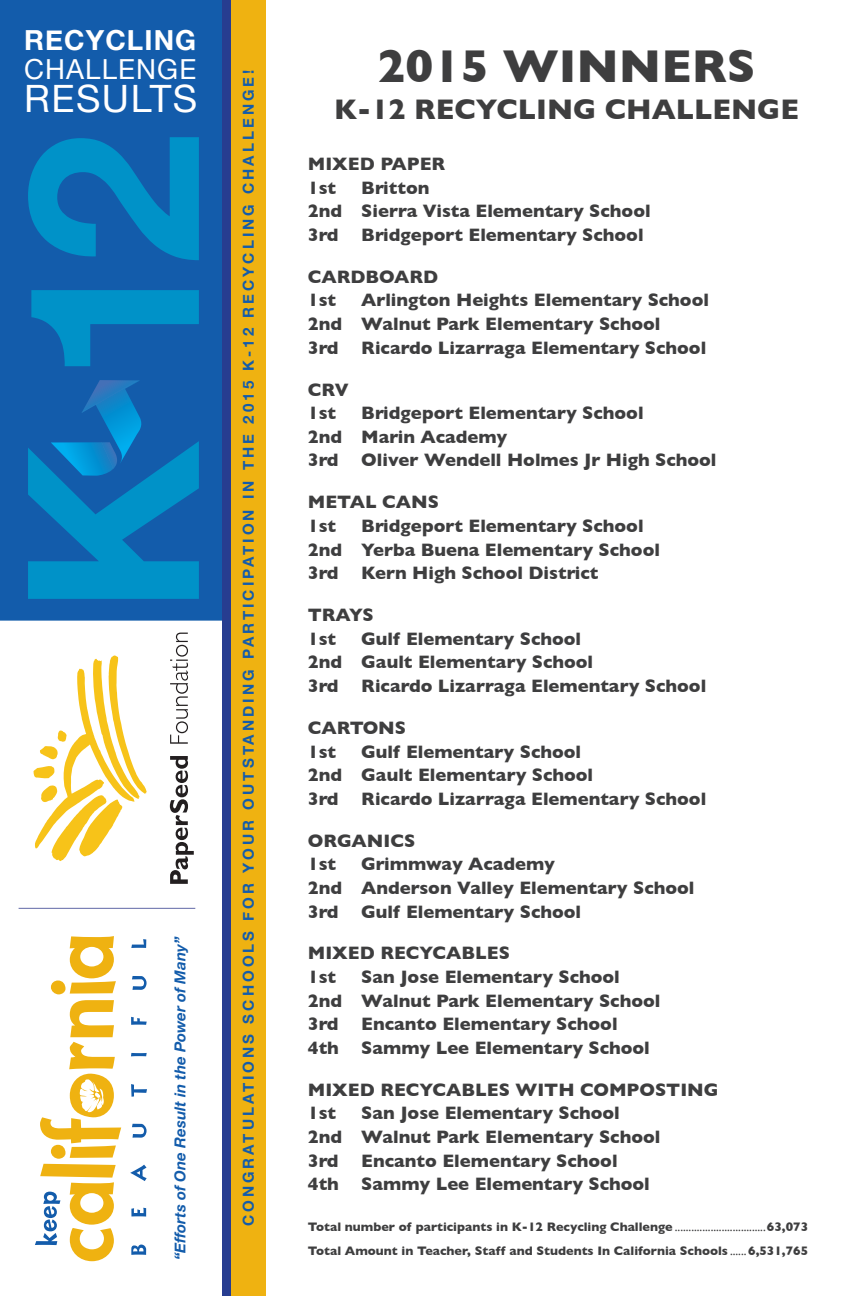
<style>
.page{position:relative;width:864px;height:1296px;background:#fff}
.page>*{position:absolute;margin:0;border:0;box-sizing:border-box;transform-origin:0 0}
.t1{font:700 46.95px "Gill Sans";color:#3e3e3f}
.t2{font:37.7px "Helvetica Neue";letter-spacing:.04em;color:#fff}
.t3{font:700 28.9px "Gill Sans";color:#3e3e3f}
.t4{font:700 27.65px/28.7px "Helvetica Neue";letter-spacing:.04em;color:#fff}
.t5{font:700 18.35px "Gill Sans";color:#3e3e3f}
.t6{font:700 15.1px "Helvetica Neue";letter-spacing:.2em;color:#135cab}
.t7{font:italic 700 15.1px "Helvetica Neue";color:#135cab}
.t8{font:700 12.6px "Gill Sans";color:#3e3e3f}
.s1{font-weight:400}
</style>
<div class="page">
<div style="left:225px;top:0;width:41px;height:1296px;background:#efb211"></div>
<div style="left:0;top:0;width:223px;height:621px;background:#135cab"></div>
<svg style="left:28px;top:137px;width:171px;height:462px;background:#0975b8"></svg>
<svg style="left:51px;top:380px;width:93px;height:96px;background:#1072bc"></svg>
<svg style="left:51px;top:936px;width:65px;height:58px"></svg>
<svg style="left:131px;top:1245px;width:15px;height:10px"></svg>
<svg style="left:131px;top:1208px;width:15px;height:9px"></svg>
<svg style="left:130px;top:1165px;width:17px;height:16px"></svg>
<svg style="left:132px;top:1124px;width:15px;height:14px"></svg>
<svg style="left:131px;top:1084px;width:16px;height:13px"></svg>
<svg style="left:131px;top:1053px;width:16px;height:3px"></svg>
<svg style="left:131px;top:1017px;width:16px;height:8px"></svg>
<svg style="left:132px;top:976px;width:15px;height:14px"></svg>
<svg style="left:131px;top:939px;width:15px;height:9px"></svg>
<svg style="left:35px;top:1000px;width:86px;height:261px"></svg>
<svg style="left:33px;top:655px;width:114px;height:206px"></svg>
<svg style="left:170px;top:756px;width:24px;height:128px"></svg>
<svg style="left:170px;top:633px;width:18px;height:111px"></svg>
<hr style="left:19px;top:908px;width:176px;height:1px;background:#6168a7">
<div style="left:223px;top:0;width:8px;height:1296px;background:#273d90"></div>
<p class="t4" style="left:24px;top:25px;width:174px">RECYCLING<br><span class="s1">CHALLENGE</span></p>
<p class="t2" style="left:24px;top:66px;width:175px">RESULTS</p>
<p class="t7" style="left:168px;top:1260px;width:325px;rotate:-90deg">“Efforts of One Result in the Power of Many”</p>
<p class="t6" style="left:235px;top:1226px;width:1158px;rotate:-90deg">CONGRATULATIONS SCHOOLS FOR YOUR OUTSTANDING PARTICIPATION IN THE 2015 K-12 RECYCLING CHALLENGE!</p>
<p class="t1" style="left:377px;top:38px;width:380px">2015 WINNERS</p>
<p class="t3" style="left:334px;top:92px;width:466px">K-12 RECYCLING CHALLENGE</p>
<p class="t5" style="left:308px;top:153px;width:139px">MIXED PAPER</p>
<p class="t5" style="left:308px;top:177px;width:30px">1st</p>
<p class="t5" style="left:361px;top:177px;width:70px">Britton</p>
<p class="t5" style="left:308px;top:200px;width:344px">2nd Sierra Vista Elementary School</p>
<p class="t5" style="left:308px;top:224px;width:337px">3rd Bridgeport Elementary School</p>
<p class="t5" style="left:308px;top:266px;width:132px">CARDBOARD</p>
<p class="t5" style="left:308px;top:290px;width:30px">1st</p>
<p class="t5" style="left:361px;top:290px;width:349px">Arlington Heights Elementary School</p>
<p class="t5" style="left:308px;top:313px;width:354px">2nd Walnut Park Elementary School</p>
<p class="t5" style="left:308px;top:337px;width:400px">3rd Ricardo Lizarraga Elementary School</p>
<p class="t5" style="left:308px;top:379px;width:42px">CRV</p>
<p class="t5" style="left:308px;top:402px;width:30px">1st</p>
<p class="t5" style="left:361px;top:402px;width:284px">Bridgeport Elementary School</p>
<p class="t5" style="left:308px;top:426px;width:201px">2nd Marin Academy</p>
<p class="t5" style="left:308px;top:449px;width:410px">3rd Oliver Wendell Holmes Jr High School</p>
<p class="t5" style="left:308px;top:491px;width:133px">METAL CANS</p>
<p class="t5" style="left:308px;top:515px;width:30px">1st</p>
<p class="t5" style="left:361px;top:515px;width:284px">Bridgeport Elementary School</p>
<p class="t5" style="left:308px;top:539px;width:354px">2nd Yerba Buena Elementary School</p>
<p class="t5" style="left:308px;top:562px;width:292px">3rd Kern High School District</p>
<p class="t5" style="left:308px;top:604px;width:67px">TRAYS</p>
<p class="t5" style="left:308px;top:628px;width:30px">1st</p>
<p class="t5" style="left:361px;top:628px;width:221px">Gulf Elementary School</p>
<p class="t5" style="left:308px;top:651px;width:287px">2nd Gault Elementary School</p>
<p class="t5" style="left:308px;top:675px;width:400px">3rd Ricardo Lizarraga Elementary School</p>
<p class="t5" style="left:308px;top:717px;width:100px">CARTONS</p>
<p class="t5" style="left:308px;top:741px;width:30px">1st</p>
<p class="t5" style="left:361px;top:741px;width:221px">Gulf Elementary School</p>
<p class="t5" style="left:308px;top:764px;width:287px">2nd Gault Elementary School</p>
<p class="t5" style="left:308px;top:788px;width:400px">3rd Ricardo Lizarraga Elementary School</p>
<p class="t5" style="left:308px;top:830px;width:109px">ORGANICS</p>
<p class="t5" style="left:308px;top:853px;width:30px">1st</p>
<p class="t5" style="left:361px;top:853px;width:195px">Grimmway Academy</p>
<p class="t5" style="left:308px;top:877px;width:388px">2nd Anderson Valley Elementary School</p>
<p class="t5" style="left:308px;top:901px;width:275px">3rd Gulf Elementary School</p>
<p class="t5" style="left:308px;top:943px;width:204px">MIXED RECYCABLES</p>
<p class="t5" style="left:308px;top:966px;width:30px">1st</p>
<p class="t5" style="left:361px;top:966px;width:260px">San Jose Elementary School</p>
<p class="t5" style="left:308px;top:990px;width:354px">2nd Walnut Park Elementary School</p>
<p class="t5" style="left:308px;top:1013px;width:311px">3rd Encanto Elementary School</p>
<p class="t5" style="left:308px;top:1037px;width:344px">4th Sammy Lee Elementary School</p>
<p class="t5" style="left:308px;top:1079px;width:412px">MIXED RECYCABLES WITH COMPOSTING</p>
<p class="t5" style="left:308px;top:1103px;width:30px">1st</p>
<p class="t5" style="left:361px;top:1103px;width:260px">San Jose Elementary School</p>
<p class="t5" style="left:308px;top:1126px;width:354px">2nd Walnut Park Elementary School</p>
<p class="t5" style="left:308px;top:1150px;width:311px">3rd Encanto Elementary School</p>
<p class="t5" style="left:308px;top:1173px;width:344px">4th Sammy Lee Elementary School</p>
<p class="t8" style="left:308px;top:1220px;width:502px">Total number of participants in K-12 Recycling Challenge <span class="s1">.................................</span>63,073</p>
<p class="t8" style="left:308px;top:1243px;width:502px">Total Amount in Teacher, Staff and Students In California Schools <span class="s1">......</span>6,531,765</p>
</div>
